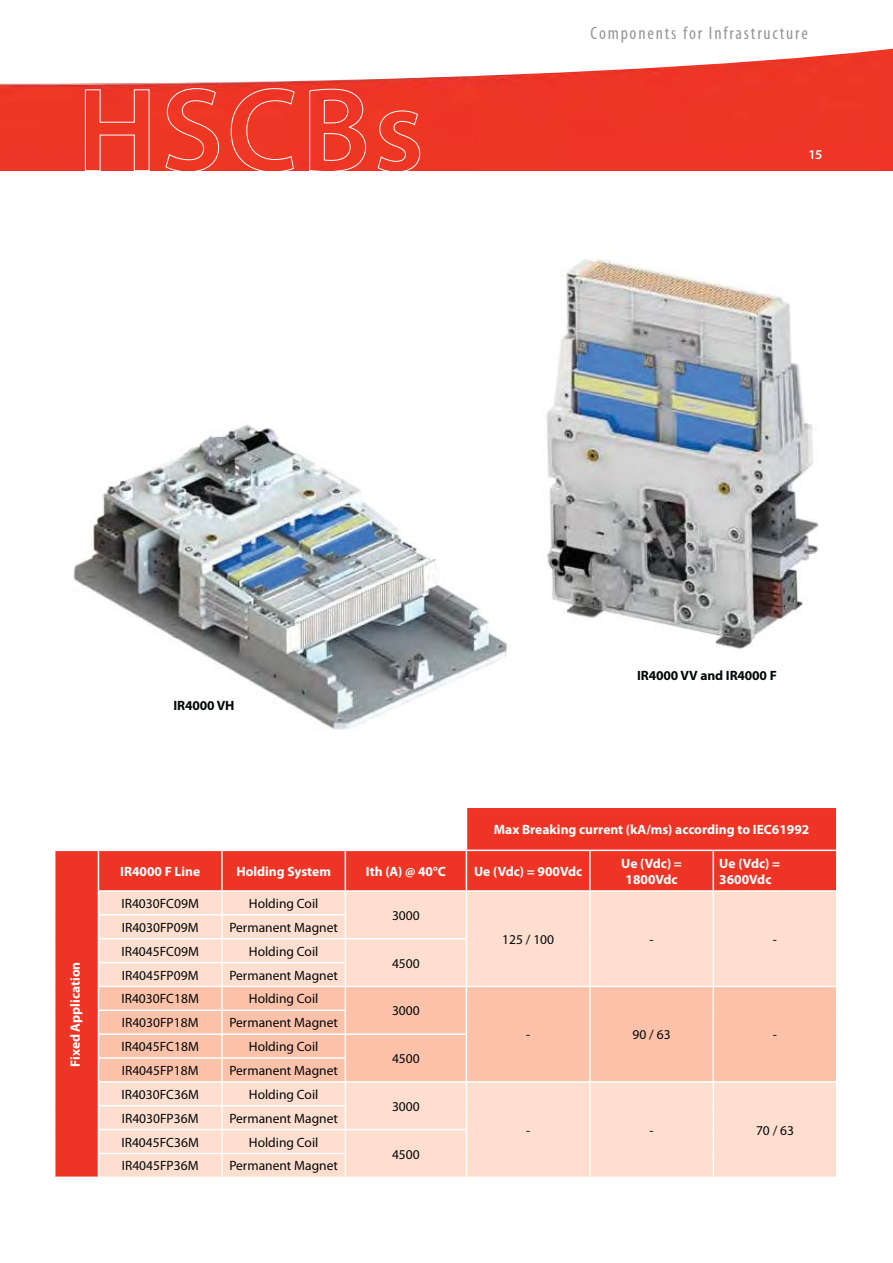
<style>
.page{position:relative;width:893px;height:1263px;background:#fff}
.page>*{position:absolute;margin:0;border:0;box-sizing:border-box;transform-origin:0 0}
.t1{font:condensed 18px "Myriad Pro";letter-spacing:.1em;color:#939698}
.t2{font:13.5px "Myriad Pro";color:#040809}
.t3{font:700 13.5px/16.2px "Myriad Pro";color:#fff;text-align:center}
.t4{font:700 13.5px "Myriad Pro";letter-spacing:-.01em;color:#040809}
.t5{font:600 13.5px "Myriad Pro";color:#fff}
</style>
<div class="page">
<img style="left:546px;top:259px;width:273px;height:390px">
<img style="left:73px;top:425px;width:435px;height:305px">
<svg style="left:55px;top:808px;width:781px;height:369px;fill:#ee3425"></svg>
<div style="left:99px;top:892px;width:737px;height:285px;background:#fddecf"></div>
<div style="left:99px;top:987px;width:737px;height:94px;background:#fbc1a9"></div>
<hr style="left:98px;top:808px;width:1px;height:42px;background:#fff">
<hr style="left:221px;top:808px;width:2px;height:42px;background:#fff">
<hr style="left:345px;top:808px;width:1px;height:42px;background:#fff">
<hr style="left:466px;top:808px;width:1px;height:42px;background:#fff">
<hr style="left:98px;top:850px;width:247px;height:1px;background:#fff">
<hr style="left:221px;top:851px;width:2px;height:39px;background:#fff">
<hr style="left:345px;top:850px;width:121px;height:1px;background:#fff">
<hr style="left:345px;top:851px;width:1px;height:39px;background:#fff">
<hr style="left:466px;top:850px;width:124px;height:1px;background:#fff">
<hr style="left:466px;top:851px;width:1px;height:39px;background:#fff">
<hr style="left:590px;top:850px;width:123px;height:1px;background:#fff">
<hr style="left:589px;top:851px;width:2px;height:39px;background:#fff">
<hr style="left:713px;top:850px;width:124px;height:1px;background:#fff">
<hr style="left:712px;top:851px;width:2px;height:39px;background:#fff">
<hr style="left:98px;top:890px;width:247px;height:2px;background:#fff">
<hr style="left:221px;top:892px;width:2px;height:22px;background:#fff">
<hr style="left:345px;top:890px;width:121px;height:2px;background:#fff">
<hr style="left:466px;top:890px;width:124px;height:2px;background:#fff">
<hr style="left:590px;top:890px;width:123px;height:2px;background:#fff">
<hr style="left:589px;top:892px;width:2px;height:23px;background:#fff">
<hr style="left:713px;top:890px;width:124px;height:2px;background:#fff">
<hr style="left:712px;top:892px;width:2px;height:23px;background:#fff">
<hr style="left:98px;top:914px;width:248px;height:2px;background:#fff">
<hr style="left:221px;top:916px;width:2px;height:22px;background:#fff">
<hr style="left:589px;top:915px;width:2px;height:24px;background:#fff">
<hr style="left:712px;top:915px;width:2px;height:24px;background:#fff">
<hr style="left:98px;top:938px;width:247px;height:1px;background:#fff">
<hr style="left:221px;top:939px;width:2px;height:23px;background:#fff">
<hr style="left:345px;top:938px;width:122px;height:1px;background:#fff">
<hr style="left:589px;top:939px;width:2px;height:24px;background:#fff">
<hr style="left:712px;top:939px;width:2px;height:24px;background:#fff">
<hr style="left:98px;top:962px;width:248px;height:1px;background:#fff">
<hr style="left:221px;top:963px;width:2px;height:23px;background:#fff">
<hr style="left:589px;top:963px;width:2px;height:23px;background:#fff">
<hr style="left:712px;top:963px;width:2px;height:23px;background:#fff">
<hr style="left:98px;top:986px;width:247px;height:1px;background:#fff">
<hr style="left:221px;top:987px;width:2px;height:23px;background:#fff">
<hr style="left:345px;top:986px;width:121px;height:1px;background:#fff">
<hr style="left:466px;top:986px;width:124px;height:1px;background:#fff">
<hr style="left:590px;top:986px;width:123px;height:1px;background:#fff">
<hr style="left:589px;top:987px;width:2px;height:23px;background:#fff">
<hr style="left:713px;top:986px;width:124px;height:1px;background:#fff">
<hr style="left:712px;top:987px;width:2px;height:23px;background:#fff">
<hr style="left:98px;top:1010px;width:248px;height:1px;background:#fff">
<hr style="left:221px;top:1011px;width:2px;height:22px;background:#fff">
<hr style="left:589px;top:1010px;width:2px;height:24px;background:#fff">
<hr style="left:712px;top:1010px;width:2px;height:24px;background:#fff">
<hr style="left:98px;top:1033px;width:247px;height:2px;background:#fff">
<hr style="left:221px;top:1035px;width:2px;height:22px;background:#fff">
<hr style="left:345px;top:1033px;width:122px;height:2px;background:#fff">
<hr style="left:589px;top:1034px;width:2px;height:24px;background:#fff">
<hr style="left:712px;top:1034px;width:2px;height:24px;background:#fff">
<hr style="left:98px;top:1057px;width:248px;height:2px;background:#fff">
<hr style="left:221px;top:1059px;width:2px;height:22px;background:#fff">
<hr style="left:589px;top:1058px;width:2px;height:23px;background:#fff">
<hr style="left:712px;top:1058px;width:2px;height:23px;background:#fff">
<hr style="left:98px;top:1081px;width:247px;height:2px;background:#fff">
<hr style="left:221px;top:1083px;width:2px;height:22px;background:#fff">
<hr style="left:345px;top:1081px;width:121px;height:2px;background:#fff">
<hr style="left:466px;top:1081px;width:124px;height:2px;background:#fff">
<hr style="left:590px;top:1081px;width:123px;height:2px;background:#fff">
<hr style="left:589px;top:1083px;width:2px;height:23px;background:#fff">
<hr style="left:713px;top:1081px;width:124px;height:2px;background:#fff">
<hr style="left:712px;top:1083px;width:2px;height:23px;background:#fff">
<hr style="left:98px;top:1105px;width:248px;height:2px;background:#fff">
<hr style="left:221px;top:1107px;width:2px;height:22px;background:#fff">
<hr style="left:589px;top:1106px;width:2px;height:24px;background:#fff">
<hr style="left:712px;top:1106px;width:2px;height:24px;background:#fff">
<hr style="left:98px;top:1129px;width:247px;height:1px;background:#fff">
<hr style="left:221px;top:1130px;width:2px;height:23px;background:#fff">
<hr style="left:345px;top:1129px;width:122px;height:1px;background:#fff">
<hr style="left:589px;top:1130px;width:2px;height:23px;background:#fff">
<hr style="left:712px;top:1130px;width:2px;height:23px;background:#fff">
<hr style="left:98px;top:1153px;width:248px;height:1px;background:#fff">
<hr style="left:221px;top:1154px;width:2px;height:23px;background:#fff">
<svg style="left:345px;top:892px;width:1px;height:285px"></svg>
<svg style="left:466px;top:892px;width:1px;height:285px"></svg>
<hr style="left:589px;top:1153px;width:2px;height:24px;background:#fff">
<hr style="left:712px;top:1153px;width:2px;height:24px;background:#fff">
<hr style="left:54px;top:850px;width:44px;height:1px;background:#fff">
<hr style="left:98px;top:851px;width:1px;height:39px;background:#fff">
<svg style="left:98px;top:892px;width:1px;height:285px"></svg>
<div style="left:0;top:84px;width:893px;height:86px;background:#ed3625"></div>
<svg style="left:0;top:48px;width:893px;height:36px"></svg>
<svg style="left:85px;top:89px;width:65px;height:82px;background:#ee4535"></svg>
<svg style="left:165px;top:88px;width:54px;height:83px;background:#ee4533"></svg>
<svg style="left:230px;top:88px;width:65px;height:83px;background:#ee4130"></svg>
<svg style="left:309px;top:88px;width:57px;height:83px;background:#ee4737"></svg>
<svg style="left:377px;top:110px;width:43px;height:61px;background:#ee4836"></svg>
<h1 class="t1" style="left:583px;top:22px;width:226px">Components for Infrastructures</h1>
<h1 class="t1" style="left:590px;top:22px;width:219px">Components for Infrastructure</h1>
<p class="t5" style="left:808px;top:149px;width:15px">15</p>
<p class="t4" style="left:173px;top:700px;width:63px">IR4000 VH</p>
<p class="t4" style="left:637px;top:670px;width:141px">IR4000 VV and IR4000 F</p>
<p class="t3" style="left:68px;top:1067px;width:106px;rotate:-90deg">Fixed Application</p>
<p class="t3" style="left:494px;top:822px;width:317px">Max Breaking current (kA/ms) according to IEC61992</p>
<p class="t3" style="left:120px;top:864px;width:82px">IR4000 F Line</p>
<p class="t3" style="left:236px;top:864px;width:96px">Holding System</p>
<p class="t3" style="left:366px;top:864px;width:82px">Ith (A) @ 40°C</p>
<p class="t3" style="left:474px;top:864px;width:110px">Ue (Vdc) = 900Vdc</p>
<p class="t3" style="left:621px;top:856px;width:62px">Ue (Vdc) =<br>1800Vdc</p>
<p class="t3" style="left:719px;top:856px;width:62px;text-align:left">Ue (Vdc) =<br>3600Vdc</p>
<p class="t2" style="left:122px;top:898px;width:79px">IR4030FC09M</p>
<p class="t2" style="left:249px;top:898px;width:71px">Holding Coil</p>
<p class="t2" style="left:392px;top:910px;width:29px">3000</p>
<p class="t2" style="left:502px;top:934px;width:53px">125 / 100</p>
<p class="t2" style="left:649px;top:934px;width:6px">-</p>
<p class="t2" style="left:773px;top:934px;width:6px">-</p>
<p class="t2" style="left:122px;top:922px;width:78px">IR4030FP09M</p>
<p class="t2" style="left:229px;top:922px;width:110px">Permanent Magnet</p>
<p class="t2" style="left:122px;top:946px;width:79px">IR4045FC09M</p>
<p class="t2" style="left:249px;top:946px;width:71px">Holding Coil</p>
<p class="t2" style="left:392px;top:958px;width:29px">4500</p>
<p class="t2" style="left:122px;top:970px;width:78px">IR4045FP09M</p>
<p class="t2" style="left:229px;top:970px;width:110px">Permanent Magnet</p>
<p class="t2" style="left:122px;top:994px;width:79px">IR4030FC18M</p>
<p class="t2" style="left:249px;top:994px;width:71px">Holding Coil</p>
<p class="t2" style="left:122px;top:1018px;width:78px">IR4030FP18M</p>
<p class="t2" style="left:229px;top:1018px;width:110px">Permanent Magnet</p>
<p class="t2" style="left:122px;top:1041px;width:79px">IR4045FC18M</p>
<p class="t2" style="left:249px;top:1041px;width:71px">Holding Coil</p>
<p class="t2" style="left:122px;top:1065px;width:78px">IR4045FP18M</p>
<p class="t2" style="left:229px;top:1065px;width:110px">Permanent Magnet</p>
<p class="t2" style="left:122px;top:1089px;width:79px">IR4030FC36M</p>
<p class="t2" style="left:249px;top:1089px;width:71px">Holding Coil</p>
<p class="t2" style="left:122px;top:1113px;width:78px">IR4030FP36M</p>
<p class="t2" style="left:229px;top:1113px;width:110px">Permanent Magnet</p>
<p class="t2" style="left:122px;top:1137px;width:79px">IR4045FC36M</p>
<p class="t2" style="left:249px;top:1137px;width:71px">Holding Coil</p>
<p class="t2" style="left:122px;top:1161px;width:78px">IR4045FP36M</p>
<p class="t2" style="left:229px;top:1161px;width:110px">Permanent Magnet</p>
<p class="t2" style="left:392px;top:1006px;width:29px">3000</p>
<p class="t2" style="left:392px;top:1053px;width:29px">4500</p>
<p class="t2" style="left:392px;top:1101px;width:29px">3000</p>
<p class="t2" style="left:392px;top:1149px;width:29px">4500</p>
<p class="t2" style="left:526px;top:1030px;width:6px">-</p>
<p class="t2" style="left:632px;top:1030px;width:40px">90 / 63</p>
<p class="t2" style="left:773px;top:1030px;width:6px">-</p>
<p class="t2" style="left:526px;top:1125px;width:6px">-</p>
<p class="t2" style="left:649px;top:1125px;width:6px">-</p>
<p class="t2" style="left:756px;top:1125px;width:40px">70 / 63</p>
</div>
